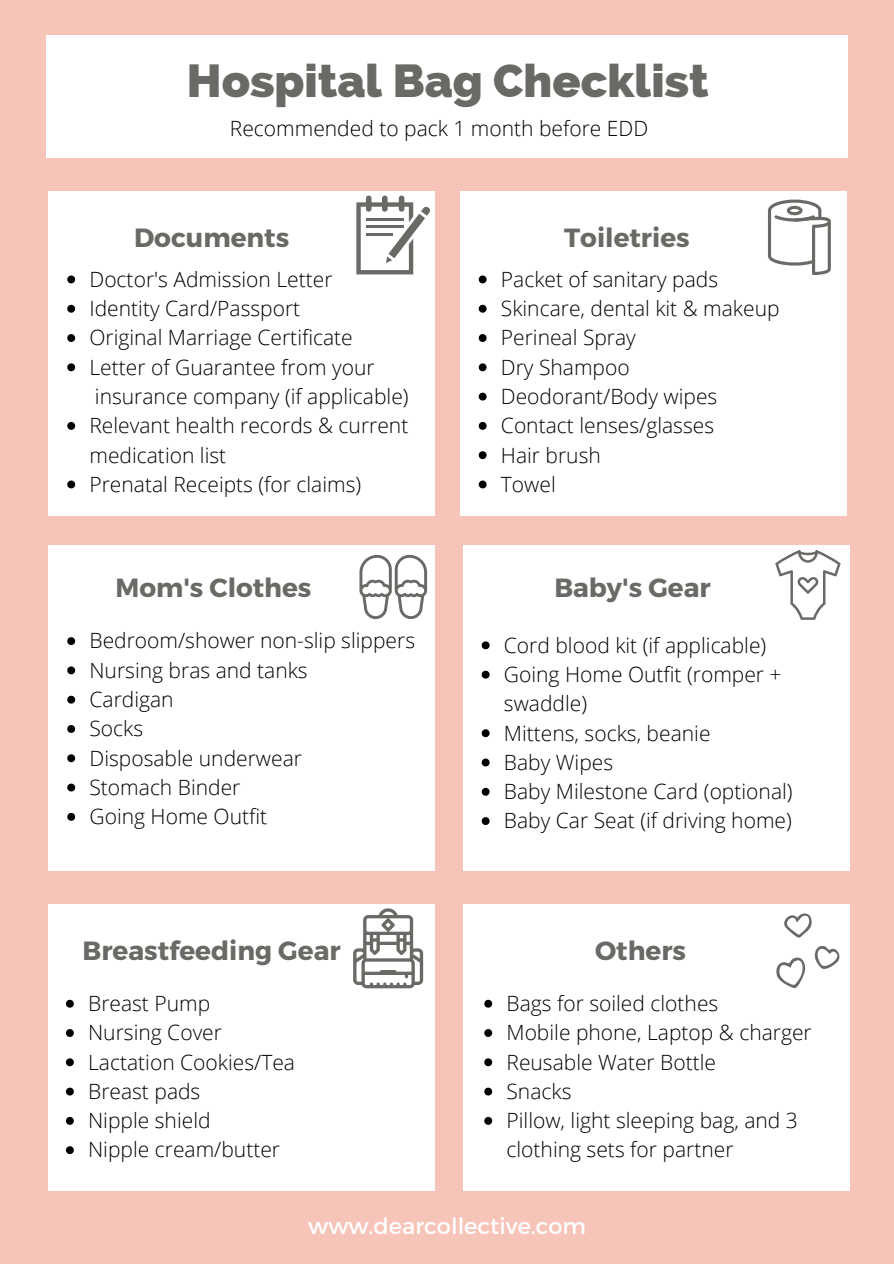
<style>
.page{position:relative;width:894px;height:1264px;background:#fff}
.page>*{position:absolute;margin:0;border:0;box-sizing:border-box;transform-origin:0 0}
.t1{font:800 46.35px "Raleway";color:#696a65}
.t2{font:700 26.4px "Montserrat";color:#696a65}
.t3{font:700 26.25px "Montserrat";color:#696a65}
.t4{font:22.5px "Montserrat";color:#fff}
.t5{font:300 21px/29.2px "Open Sans";color:#000}
</style>
<div class="page">
<div style="left:0;top:0;width:893px;height:1263px;background:#f6c4b9"></div>
<div style="left:798px;top:35px;width:50px;height:123px;background:#fff"></div>
<div style="left:96px;top:35px;width:702px;height:123px;background:#fff"></div>
<div style="left:46px;top:35px;width:50px;height:123px;background:#fff"></div>
<div style="left:411px;top:191px;width:23px;height:325px;background:#fff"></div>
<div style="left:72px;top:191px;width:339px;height:325px;background:#fff"></div>
<div style="left:48px;top:191px;width:24px;height:325px;background:#fff"></div>
<div style="left:822px;top:191px;width:23px;height:325px;background:#fff"></div>
<div style="left:483px;top:191px;width:339px;height:325px;background:#fff"></div>
<div style="left:459px;top:191px;width:24px;height:325px;background:#fff"></div>
<div style="left:411px;top:546px;width:23px;height:324px;background:#fff"></div>
<div style="left:72px;top:546px;width:339px;height:324px;background:#fff"></div>
<div style="left:48px;top:546px;width:24px;height:324px;background:#fff"></div>
<div style="left:411px;top:904px;width:23px;height:324px;background:#fff"></div>
<div style="left:72px;top:904px;width:339px;height:324px;background:#fff"></div>
<div style="left:48px;top:904px;width:24px;height:324px;background:#fff"></div>
<div style="left:825px;top:546px;width:23px;height:324px;background:#fff"></div>
<div style="left:486px;top:546px;width:339px;height:324px;background:#fff"></div>
<div style="left:462px;top:546px;width:24px;height:324px;background:#fff"></div>
<div style="left:825px;top:904px;width:23px;height:324px;background:#fff"></div>
<div style="left:486px;top:904px;width:339px;height:324px;background:#fff"></div>
<div style="left:462px;top:904px;width:24px;height:324px;background:#fff"></div>
<svg style="left:356px;top:195px;width:73px;height:79px"></svg>
<svg style="left:768px;top:199px;width:62px;height:75px"></svg>
<svg style="left:775px;top:550px;width:65px;height:70px"></svg>
<svg style="left:353px;top:908px;width:70px;height:80px"></svg>
<div style="left:0;top:1190px;width:893px;height:69px;background:#f6c4b9"></div>
<svg style="left:359px;top:555px;width:68px;height:64px"></svg>
<svg style="left:814px;top:946px;width:26px;height:23px"></svg>
<svg style="left:784px;top:913px;width:28px;height:24px"></svg>
<svg style="left:776px;top:957px;width:28px;height:31px"></svg>
<svg style="left:481px;top:641px;width:8px;height:8px"></svg>
<svg style="left:481px;top:670px;width:8px;height:8px"></svg>
<svg style="left:481px;top:729px;width:8px;height:8px"></svg>
<svg style="left:481px;top:758px;width:8px;height:8px"></svg>
<svg style="left:481px;top:787px;width:8px;height:8px"></svg>
<svg style="left:481px;top:817px;width:8px;height:8px"></svg>
<svg style="left:66px;top:999px;width:8px;height:8px"></svg>
<svg style="left:66px;top:1029px;width:8px;height:7px"></svg>
<svg style="left:66px;top:1058px;width:8px;height:8px"></svg>
<svg style="left:66px;top:1087px;width:8px;height:8px"></svg>
<svg style="left:66px;top:1117px;width:8px;height:7px"></svg>
<svg style="left:66px;top:1146px;width:8px;height:8px"></svg>
<svg style="left:67px;top:275px;width:8px;height:8px"></svg>
<svg style="left:67px;top:305px;width:8px;height:8px"></svg>
<svg style="left:67px;top:334px;width:8px;height:8px"></svg>
<svg style="left:67px;top:363px;width:8px;height:8px"></svg>
<svg style="left:67px;top:422px;width:8px;height:8px"></svg>
<svg style="left:67px;top:480px;width:8px;height:8px"></svg>
<svg style="left:67px;top:637px;width:8px;height:8px"></svg>
<svg style="left:67px;top:666px;width:8px;height:8px"></svg>
<svg style="left:67px;top:695px;width:8px;height:8px"></svg>
<svg style="left:67px;top:725px;width:8px;height:8px"></svg>
<svg style="left:67px;top:754px;width:8px;height:8px"></svg>
<svg style="left:67px;top:783px;width:8px;height:8px"></svg>
<svg style="left:67px;top:812px;width:8px;height:8px"></svg>
<svg style="left:478px;top:275px;width:8px;height:8px"></svg>
<svg style="left:478px;top:305px;width:8px;height:8px"></svg>
<svg style="left:478px;top:334px;width:8px;height:8px"></svg>
<svg style="left:478px;top:363px;width:8px;height:8px"></svg>
<svg style="left:478px;top:392px;width:8px;height:8px"></svg>
<svg style="left:478px;top:422px;width:8px;height:8px"></svg>
<svg style="left:478px;top:451px;width:8px;height:8px"></svg>
<svg style="left:478px;top:480px;width:8px;height:8px"></svg>
<svg style="left:484px;top:999px;width:8px;height:8px"></svg>
<svg style="left:484px;top:1029px;width:8px;height:7px"></svg>
<svg style="left:484px;top:1058px;width:8px;height:8px"></svg>
<svg style="left:484px;top:1087px;width:8px;height:8px"></svg>
<svg style="left:484px;top:1116px;width:8px;height:8px"></svg>
<p class="t1" style="left:187px;top:53px;width:523px">Hospital Bag Checklist</p>
<p class="t5" style="left:230px;top:113px;width:419px">Recommended to pack 1 month before EDD</p>
<p class="t2" style="left:134px;top:220px;width:157px">Documents</p>
<p class="t5" style="left:89px;top:264px;width:244px">Doctor's Admission Letter</p>
<p class="t5" style="left:89px;top:293px;width:212px">Identity Card/Passport</p>
<p class="t5" style="left:89px;top:322px;width:265px">Original Marriage Certificate</p>
<p class="t5" style="left:89px;top:352px;width:320px">Letter of Guarantee from your insurance company (if applicable)</p>
<p class="t5" style="left:89px;top:410px;width:320px">Relevant health records &amp; current medication list</p>
<p class="t5" style="left:89px;top:469px;width:273px">Prenatal Receipts (for claims)</p>
<p class="t3" style="left:115px;top:571px;width:197px">Mom's Clothes</p>
<p class="t5" style="left:89px;top:625px;width:327px">Bedroom/shower non-slip slippers</p>
<p class="t5" style="left:89px;top:655px;width:220px">Nursing bras and tanks</p>
<p class="t5" style="left:89px;top:684px;width:86px">Cardigan</p>
<p class="t5" style="left:89px;top:713px;width:55px">Socks</p>
<p class="t5" style="left:89px;top:742px;width:214px">Disposable underwear</p>
<p class="t5" style="left:89px;top:772px;width:152px">Stomach Binder</p>
<p class="t5" style="left:89px;top:801px;width:179px">Going Home Outfit</p>
<p class="t2" style="left:82px;top:933px;width:260px">Breastfeeding Gear</p>
<p class="t5" style="left:88px;top:988px;width:124px">Breast Pump</p>
<p class="t5" style="left:88px;top:1017px;width:135px">Nursing Cover</p>
<p class="t5" style="left:88px;top:1046px;width:208px">Lactation Cookies/Tea</p>
<p class="t5" style="left:88px;top:1076px;width:114px">Breast pads</p>
<p class="t5" style="left:88px;top:1105px;width:124px">Nipple shield</p>
<p class="t5" style="left:88px;top:1134px;width:193px">Nipple cream/butter</p>
<p class="t3" style="left:564px;top:220px;width:127px">Toiletries</p>
<p class="t5" style="left:501px;top:264px;width:219px">Packet of sanitary pads</p>
<p class="t5" style="left:501px;top:293px;width:280px">Skincare, dental kit &amp; makeup</p>
<p class="t5" style="left:501px;top:322px;width:136px">Perineal Spray</p>
<p class="t5" style="left:501px;top:352px;width:130px">Dry Shampoo</p>
<p class="t5" style="left:501px;top:381px;width:218px">Deodorant/Body wipes</p>
<p class="t5" style="left:501px;top:410px;width:215px">Contact lenses/glasses</p>
<p class="t5" style="left:501px;top:440px;width:101px">Hair brush</p>
<p class="t5" style="left:501px;top:469px;width:56px">Towel</p>
<p class="t3" style="left:554px;top:571px;width:158px">Baby's Gear</p>
<p class="t5" style="left:504px;top:630px;width:264px">Cord blood kit (if applicable)</p>
<p class="t5" style="left:504px;top:659px;width:279px">Going Home Outfit (romper + swaddle)</p>
<p class="t5" style="left:504px;top:717px;width:208px">Mittens, socks, beanie</p>
<p class="t5" style="left:504px;top:747px;width:111px">Baby Wipes</p>
<p class="t5" style="left:504px;top:776px;width:290px">Baby Milestone Card (optional)</p>
<p class="t5" style="left:504px;top:805px;width:289px">Baby Car Seat (if driving home)</p>
<p class="t3" style="left:595px;top:933px;width:92px">Others</p>
<p class="t5" style="left:506px;top:988px;width:213px">Bags for soiled clothes</p>
<p class="t5" style="left:506px;top:1017px;width:307px">Mobile phone, Laptop &amp; charger</p>
<p class="t5" style="left:506px;top:1046px;width:211px">Reusable Water Bottle</p>
<p class="t5" style="left:506px;top:1076px;width:66px">Snacks</p>
<p class="t5" style="left:506px;top:1105px;width:293px">Pillow, light sleeping bag, and 3 clothing sets for partner</p>
<p class="t4" style="left:308px;top:1211px;width:279px">www.dearcollective.com</p>
</div>
